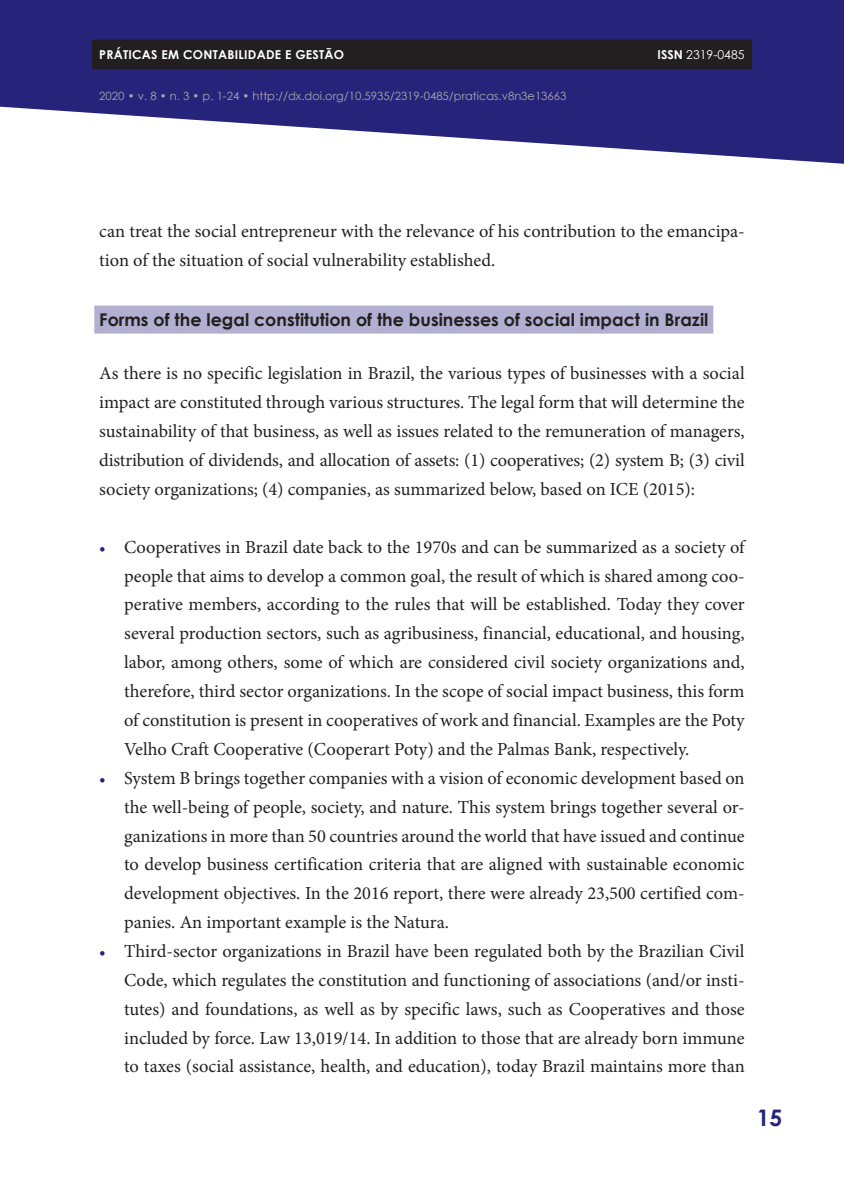
<style>
.page{position:relative;width:844px;height:1191px;background:#fff}
.page>*{position:absolute;margin:0;border:0;box-sizing:border-box;transform-origin:0 0}
.t1{font:700 22.75px "Century Gothic";color:#26237b}
.t2{font:18.38px/28.9px "Minion Pro";color:#231f20;text-align:justify}
.t3{font:700 17.5px "Century Gothic";color:#231f20}
.t4{font:700 12.25px "Century Gothic";letter-spacing:.02em;color:#fff}
.t5{font:12.25px "Century Gothic";color:#fff}
.t6{font:11.38px "Century Gothic";color:#a8a9ad}
.s1{font-weight:700}
.s2{font-weight:600;font-size:16.62px;color:#26237b}
</style>
<div class="page">
<svg style="left:1px;top:0;width:842px;height:164px;fill:#26237b"></svg>
<svg style="left:0;top:0;width:1px;height:107px"></svg>
<div style="left:92px;top:39px;width:660px;height:30px;background:#231f20"></div>
<div style="left:94px;top:305px;width:619px;height:28px;background:#b2afd1"></div>
<p class="t4" style="left:99px;top:45px;width:246px">PRÁTICAS EM CONTABILIDADE E GESTÃO</p>
<p class="t5" style="left:657px;top:46px;width:88px"><span class="s1">ISSN</span> 2319-0485</p>
<p class="t6" style="left:99px;top:88px;width:468px">2020 • v. 8 • n. 3 • p. 1-24 • http://dx.doi.org/10.5935/2319-0485/praticas.v8n3e13663</p>
<p class="t2" style="left:99px;top:216px;width:646px">can treat the social entrepreneur with the relevance of his contribution to the emancipa&shy;tion of the situation of social vulnerability established.</p>
<p class="t3" style="left:99px;top:306px;width:610px">Forms of the legal constitution of the businesses of social impact in Brazil</p>
<p class="t2" style="left:99px;top:359px;width:646px">As there is no specific legislation in Brazil, the various types of businesses with a social impact are constituted through various structures. The legal form that will determine the sustainability of that business, as well as issues related to the remuneration of managers, distribution of dividends, and allocation of assets: (1) cooperatives; (2) system B; (3) civil society organizations; (4) companies, as summarized below, based on ICE (2015):</p>
<p class="t2" style="left:124px;top:532px;width:622px;text-indent:-25px"><span class="s2">•</span> Cooperatives in Brazil date back to the 1970s and can be summarized as a society of people that aims to develop a common goal, the result of which is shared among coo&shy;perative members, according to the rules that will be established. Today they cover several production sectors, such as agribusiness, financial, educational, and housing, labor, among others, some of which are considered civil society organizations and, therefore, third sector organizations. In the scope of social impact business, this form of constitution is present in cooperatives of work and financial. Examples are the Poty Velho Craft Cooperative (Cooperart Poty) and the Palmas Bank, respectively.</p>
<p class="t2" style="left:124px;top:763px;width:622px;text-indent:-25px"><span class="s2">•</span> System B brings together companies with a vision of economic development based on the well-being of people, society, and nature. This system brings together several or&shy;ganizations in more than 50 countries around the world that have issued and continue to develop business certification criteria that are aligned with sustainable economic development objectives. In the 2016 report, there were already 23,500 certified com&shy;panies. An important example is the Natura.</p>
<p class="t2" style="left:124px;top:937px;width:622px;text-indent:-25px"><span class="s2">•</span> Third-sector organizations in Brazil have been regulated both by the Brazilian Civil Code, which regulates the constitution and functioning of associations (and/or insti&shy;tutes) and foundations, as well as by specific laws, such as Cooperatives and those included by force. Law 13,019/14. In addition to those that are already born immune to taxes (social assistance, health, and education), today Brazil maintains more than</p>
<p class="t1" style="left:756px;top:1100px;width:27px">15</p>
</div>
